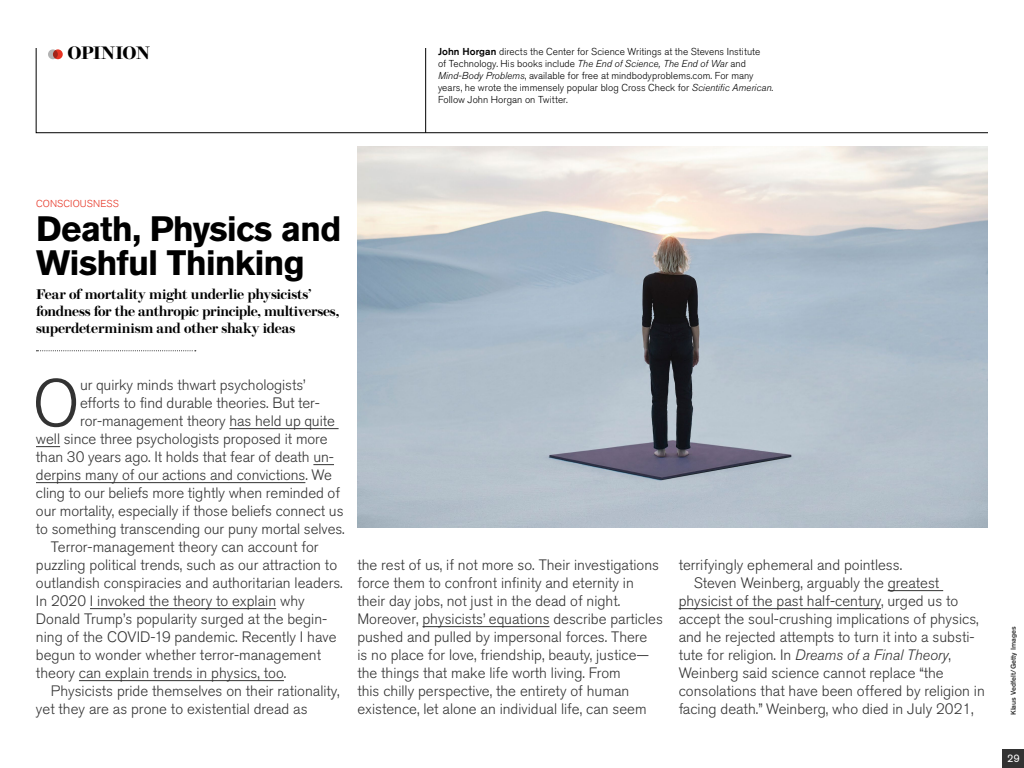
<style>
.page{position:relative;width:1024px;height:768px;background:#fff}
.page>*{position:absolute;margin:0;border:0;box-sizing:border-box;transform-origin:0 0}
.t1{font:300 66px "Akzidenz Grotesk BQ";color:#333}
.t2{font:700 35px/34px "Akzidenz Grotesk BE";letter-spacing:-.025em;color:#000}
.t3{font:600 18px "Brunel Deck";letter-spacing:-.035em;color:#000}
.t4{font:300 15px/18px "Akzidenz Grotesk BQ";color:#333}
.t5{font:italic 300 15px "Akzidenz Grotesk BQ";color:#333}
.t6{font:600 14px/17px "Brunel Deck";letter-spacing:-.02em;color:#000}
.t7{font:11px "Akzidenz Grotesk BE";color:#fff}
.t8{font:300 10px/12px "Akzidenz Grotesk BQ";letter-spacing:.005em;color:#000}
.t9{font:300 10px "Akzidenz Grotesk BE";letter-spacing:.015em;color:#e63323}
.t10{font:500 7px "Akzidenz Grotesk BQ";color:#333}
.s1{font-weight:500}
.s2{font-style:italic}
.s3{font-style:normal}
</style>
<div class="page">
<div style="left:1003px;top:749px;width:21px;height:19px;background:#333"></div>
<svg style="left:36px;top:350px;width:160px;height:1px"></svg>
<hr style="left:229px;top:428px;width:110px;height:1px;background:#333">
<svg style="left:36px;top:446px;width:24px;height:1px"></svg>
<svg style="left:313px;top:464px;width:21px;height:1px"></svg>
<hr style="left:36px;top:482px;width:269px;height:1px;background:#333">
<hr style="left:90px;top:608px;width:186px;height:1px;background:#333">
<hr style="left:79px;top:680px;width:205px;height:1px;background:#333">
<hr style="left:422px;top:626px;width:128px;height:1px;background:#333">
<hr style="left:888px;top:590px;width:55px;height:1px;background:#333">
<hr style="left:679px;top:608px;width:202px;height:1px;background:#333">
<img style="left:357px;top:146px;width:630px;height:382px">
<svg style="left:36px;top:48px;width:952px;height:85px"></svg>
<hr style="left:425px;top:48px;width:1px;height:85px;background:#000">
<div style="left:48px;top:49px;width:10px;height:10px;background:#b3b3b3;border-radius:50%"></div>
<svg style="left:53px;top:49px;width:10px;height:10px"></svg>
<p class="t3" style="left:68px;top:43px;width:84px">OPINION</p>
<p class="t8" style="left:438px;top:46px;width:337px"><span class="s1">John Horgan</span> directs the Center for Science Writings at the Stevens Institute<br>of Technology. His books include <span class="s2">The End of Science, The End of War</span> and <span class="s2">Mind-Body Problems</span>, available for free at mindbodyproblems.com. For many years, he wrote the immensely popular blog Cross Check for <span class="s2">Scientific American.<br></span>Follow John Horgan on Twitter.</p>
<p class="t9" style="left:36px;top:198px;width:84px">CONSCIOUSNESS</p>
<h2 class="t2" style="left:36px;top:212px;width:307px">Death, Physics and<br>Wishful Thinking</h2>
<p class="t6" style="left:36px;top:286px;width:305px">Fear of mortality might underlie physicists’ fondness for the anthropic principle, multiverses, superdeterminism and other shaky ideas</p>
<h1 class="t1" style="left:33px;top:366px;width:48px">O</h1>
<p class="t4" style="left:80px;top:376px;width:227px">ur quirky minds thwart psychologists’</p>
<p class="t4" style="left:80px;top:394px;width:241px">efforts to find durable theories. But ter-</p>
<p class="t4" style="left:80px;top:412px;width:256px">ror-management theory has held up quite</p>
<p class="t4" style="left:36px;top:430px;width:293px">well since three psychologists proposed it more</p>
<p class="t4" style="left:36px;top:448px;width:300px">than 30 years ago. It holds that fear of death un-</p>
<p class="t4" style="left:36px;top:466px;width:297px">derpins many of our actions and convictions. We</p>
<p class="t4" style="left:36px;top:484px;width:306px">cling to our beliefs more tightly when reminded of</p>
<p class="t4" style="left:36px;top:502px;width:309px">our mortality, especially if those beliefs connect us</p>
<p class="t4" style="left:36px;top:520px;width:310px">to something transcending our puny mortal selves.</p>
<p class="t4" style="left:51px;top:538px;width:269px">Terror-management theory can account for</p>
<p class="t4" style="left:36px;top:556px;width:303px">puzzling political trends, such as our attraction to</p>
<p class="t4" style="left:36px;top:574px;width:308px">outlandish conspiracies and authoritarian leaders.</p>
<p class="t4" style="left:36px;top:592px;width:270px">In 2020 I invoked the theory to explain why</p>
<p class="t4" style="left:36px;top:610px;width:293px">Donald Trump’s popularity surged at the begin-</p>
<p class="t4" style="left:36px;top:628px;width:302px">ning of the COVID-19 pandemic. Recently I have</p>
<p class="t4" style="left:36px;top:646px;width:287px">begun to wonder whether terror-management</p>
<p class="t4" style="left:36px;top:664px;width:252px">theory can explain trends in physics, too.</p>
<p class="t4" style="left:51px;top:682px;width:290px">Physicists pride themselves on their rationality,</p>
<p class="t4" style="left:36px;top:700px;width:273px">yet they are as prone to existential dread as</p>
<p class="t4" style="left:357px;top:556px;width:307px">the rest of us, if not more so. Their investigations force them to confront infinity and eternity in their day jobs, not just in the dead of night.<br>Moreover, physicists’ equations describe particles pushed and pulled by impersonal forces. There<br>is no place for love, friendship, beauty, justice— the things that make life worth living. From<br>this chilly perspective, the entirety of human existence, let alone an individual life, can seem</p>
<p class="t4" style="left:679px;top:556px;width:225px">terrifyingly ephemeral and pointless.</p>
<p class="t4" style="left:694px;top:574px;width:247px">Steven Weinberg, arguably the greatest</p>
<p class="t4" style="left:679px;top:592px;width:281px">physicist of the past half-century, urged us to</p>
<p class="t4" style="left:679px;top:610px;width:302px">accept the soul-crushing implications of physics,</p>
<p class="t4" style="left:679px;top:628px;width:297px">and he rejected attempts to turn it into a substi-</p>
<p class="t5" style="left:679px;top:646px;width:274px"><span class="s3">tute for religion. In</span> Dreams of a Final Theory<span class="s3">,</span></p>
<p class="t4" style="left:679px;top:664px;width:267px">Weinberg said science cannot replace “the</p>
<p class="t4" style="left:679px;top:682px;width:308px">consolations that have been offered by religion in</p>
<p class="t4" style="left:679px;top:700px;width:297px">facing death.” Weinberg, who died in July 2021,</p>
<p class="t10" style="left:1009px;top:715px;width:90px;rotate:-90deg">Klaus Vedfelt/Getty Images</p>
<p class="t7" style="left:1007px;top:752px;width:14px">29</p>
</div>
